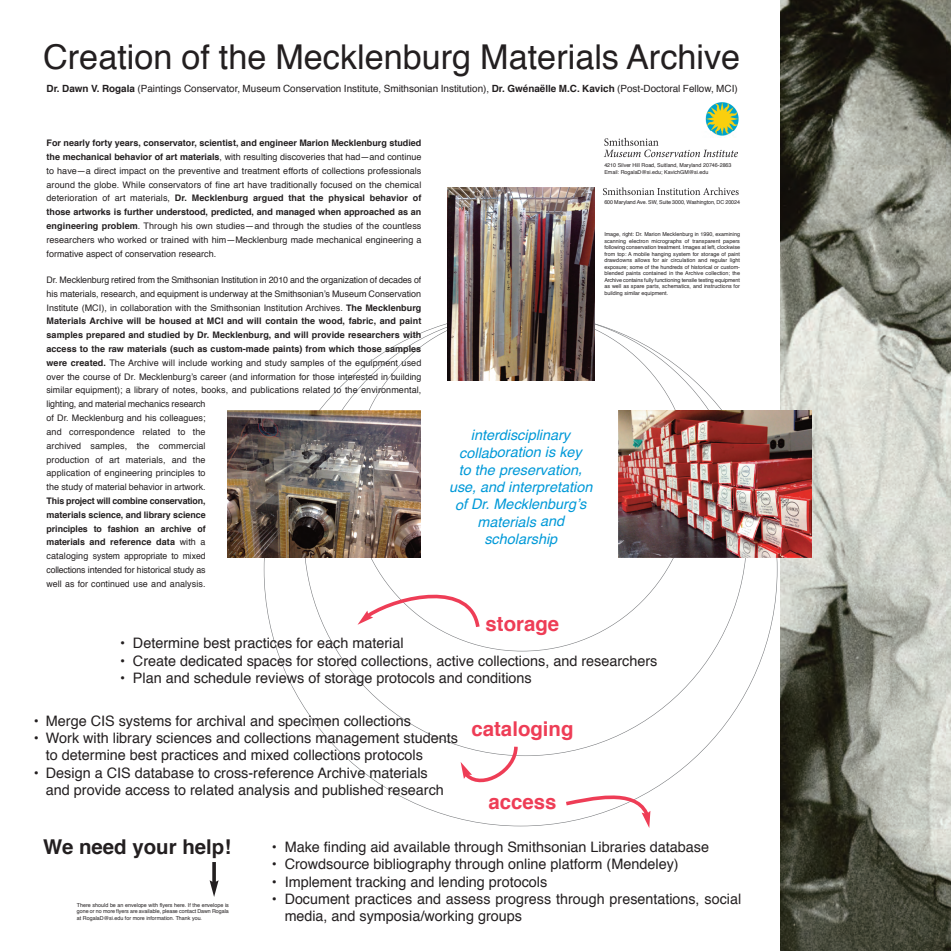
<style>
.page{position:relative;width:951px;height:951px;background:#fff}
.page>*{position:absolute;margin:0;border:0;box-sizing:border-box;transform-origin:0 0}
.t1{font:34.2px "Helvetica";color:#231f20}
.t2{font:700 20.4px "Helvetica";color:#ee3d56}
.t3{font:700 20.4px "Helvetica";color:#231f20}
.t4{font:14.4px/17.3px "Helvetica";color:#231f20}
.t5{font:italic 14.4px/17.3px "Helvetica";color:#0099d8;text-align:center}
.t6{font:700 14.4px/17.3px "Helvetica";color:#231f20;text-align:justify}
.t7{font:9.9px "Helvetica";color:#231f20}
.t8{font:9px/13.8px "Helvetica";letter-spacing:.005em;color:#231f20;text-align:justify}
.t9{font:700 9px/13.8px "Helvetica";letter-spacing:-.005em;color:#231f20;text-align:justify}
.t10{font:5.4px/6.5px "Helvetica";color:#231f20;text-align:justify}
.s1{font-weight:700}
.s2{font-weight:400}
</style>
<div class="page">
<img style="left:780px;top:0;width:170px;height:950px">
<svg style="left:303px;top:312px;width:444px;height:444px"></svg>
<img style="left:447px;top:187px;width:147px;height:193px">
<img style="left:618px;top:410px;width:193px;height:147px">
<img style="left:227px;top:410px;width:193px;height:147px">
<svg style="left:212px;top:862px;width:4px;height:18px"></svg>
<svg style="left:209px;top:880px;width:9px;height:16px"></svg>
<svg style="left:357px;top:581px;width:125px;height:49px"></svg>
<svg style="left:460px;top:743px;width:59px;height:40px"></svg>
<svg style="left:562px;top:791px;width:88px;height:37px"></svg>
<img style="left:603px;top:137px;width:134px;height:21px">
<img style="left:603px;top:187px;width:135px;height:9px">
<img style="left:705px;top:103px;width:34px;height:28px">
<img style="left:711px;top:131px;width:22px;height:5px">
<h1 class="t1" style="left:43px;top:43px;width:698px">Creation of the Mecklenburg Materials Archive</h1>
<p class="t7" style="left:46px;top:84px;width:692px"><span class="s1">Dr. Dawn V. Rogala</span> (Paintings Conservator, Museum Conservation Institute, Smithsonian Institution), <span class="s1">Dr. Gwénaëlle M.C. Kavich</span> (Post-Doctoral Fellow, MCI)</p>
<p class="t8" style="left:47px;top:137px;width:376px"><span class="s1">For nearly forty years, conservator, scientist, and engineer Marion Mecklenburg studied the mechanical behavior of art materials</span>, with resulting discoveries that had—and continue to have—a direct impact on the preventive and treatment efforts of collections professionals around the globe. While conservators of fine art have traditionally focused on the chemical deterioration of art materials, <span class="s1">Dr. Mecklenburg argued that the physical behavior of those artworks is further understood, predicted, and managed when approached as an engineering problem</span>. Through his own studies—and through the studies of the countless researchers who worked or trained with him—Mecklenburg made mechanical engineering a formative aspect of conservation research.</p>
<p class="t8" style="left:47px;top:274px;width:376px;text-align:left">Dr. Mecklenburg retired from the Smithsonian Institution in 2010 and the organization of decades of his materials, research, and equipment is underway at the Smithsonian’s Museum Conservation Institute (MCI), in collaboration with the Smithsonian Institution Archives. <span class="s1">The Mecklenburg Materials Archive will be housed at MCI and will contain the wood, fabric, and paint samples prepared and studied by Dr. Mecklenburg, and will provide researchers with access to the raw materials (such as custom-made paints) from which those samples were created.</span> The Archive will include working and study samples of the equipment used over the course of Dr. Mecklenburg’s career (and information for those interested in building similar equipment); a library of notes, books, and publications related to the environmental, lighting, and material mechanics research<br>of Dr. Mecklenburg and his colleagues;<br>and correspondence related to the<br>archived samples, the commercial<br>production of art materials, and the<br>application of engineering principles to<br>the study of material behavior in artwork.</p>
<p class="t9" style="left:47px;top:494px;width:161px">This project will combine conservation, materials science, and library science principles to fashion an archive of materials and reference data <span class="s2">with a cataloging system appropriate to mixed collections intended for historical study as well as for continued use and analysis.</span></p>
<p class="t10" style="left:604px;top:162px;width:129px">4210 Silver Hill Road, Suitland, Maryland 20746-2863<br>Email: RogalaD@si.edu; KavichGM@si.edu</p>
<p class="t10" style="left:604px;top:199px;width:137px">600 Maryland Ave. SW, Suite 3000, Washington, DC 20024</p>
<p class="t10" style="left:604px;top:232px;width:137px">Image, right: Dr. Marion Mecklenburg in 1990, examining scanning electron micrographs of transparent papers following conservation treatment. Images at left, clockwise from top: A mobile hanging system for storage of paint drawdowns allows for air circulation and regular light exposure; some of the hundreds of historical or custom&shy;blended paints contained in the Archive collection; the Archive contains fully functioning tensile testing equipment as well as spare parts, schematics, and instructions for building similar equipment.</p>
<h3 class="t5" style="left:449px;top:427px;width:145px">interdisciplinary collaboration is key<br>to the preservation, use, and interpretation of Dr. Mecklenburg’s materials and scholarship</h3>
<h2 class="t2" style="left:485px;top:615px;width:75px">storage</h2>
<h3 class="t6" style="left:120px;top:635px;width:7px">• • •</h3>
<h3 class="t4" style="left:133px;top:635px;width:526px">Determine best practices for each material<br>Create dedicated spaces for stored collections, active collections, and researchers<br>Plan and schedule reviews of storage protocols and conditions</h3>
<h3 class="t6" style="left:34px;top:713px;width:7px">• •</h3>
<h3 class="t6" style="left:34px;top:765px;width:7px">•</h3>
<p class="t4" style="left:46px;top:713px;width:413px">Merge CIS systems for archival and specimen collections<br>Work with library sciences and collections management students to determine best practices and mixed collections protocols Design a CIS database to cross-reference Archive materials<br>and provide access to related analysis and published research</p>
<h2 class="t2" style="left:471px;top:720px;width:104px">cataloging</h2>
<h2 class="t2" style="left:488px;top:793px;width:70px">access</h2>
<h2 class="t3" style="left:43px;top:838px;width:189px">We need your help!</h2>
<p class="t10" style="left:77px;top:902px;width:153px">There should be an envelope with flyers here. If the envelope is gone or no more flyers are available, please contact Dawn Rogala at RogalaD@si.edu for more information. Thank you.</p>
<h3 class="t6" style="left:272px;top:839px;width:7px">• • • •</h3>
<p class="t4" style="left:285px;top:839px;width:458px">Make finding aid available through Smithsonian Libraries database Crowdsource bibliography through online platform (Mendeley)<br>Implement tracking and lending protocols<br>Document practices and assess progress through presentations, social media, and symposia/working groups</p>
</div>
